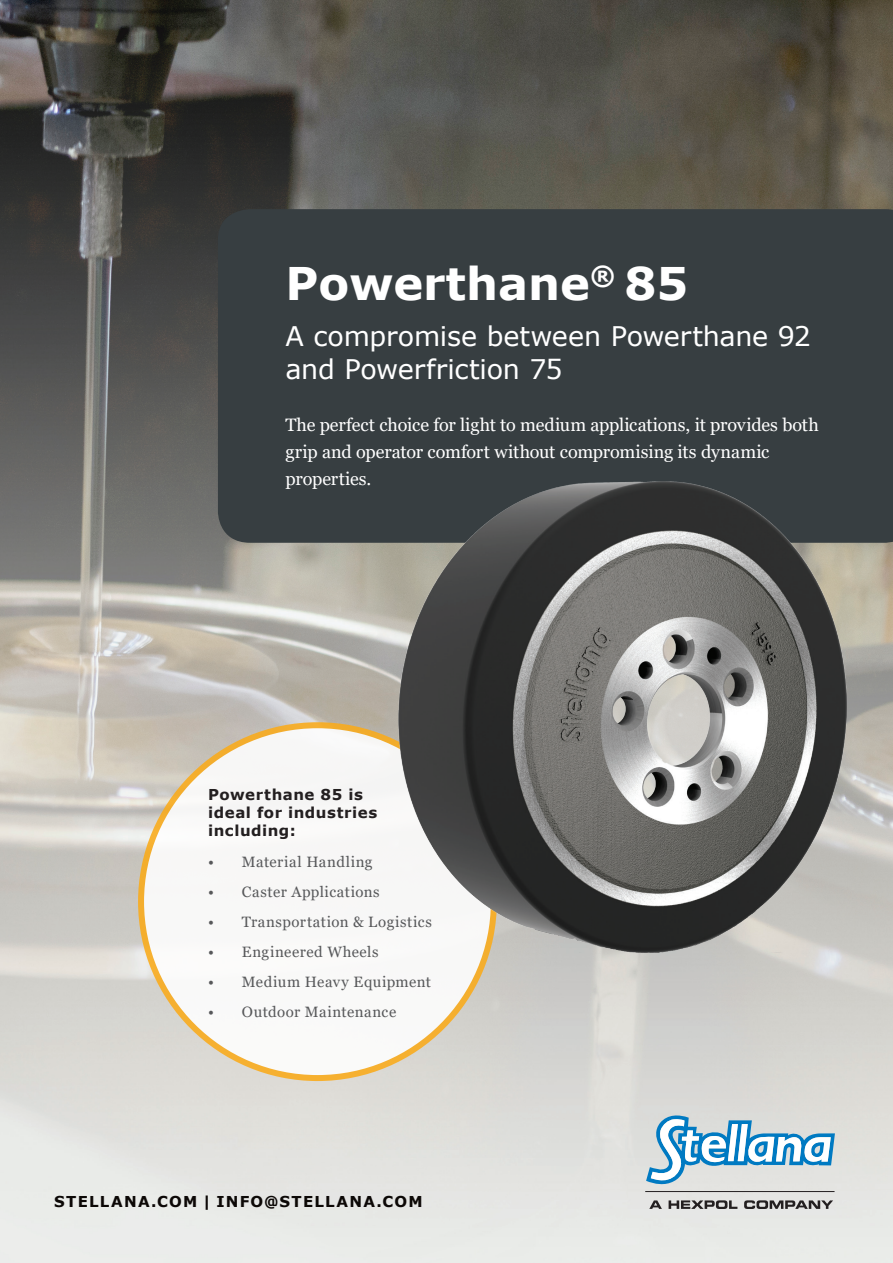
<style>
.page{position:relative;width:893px;height:1263px;background:#fff}
.page>*{position:absolute;margin:0;border:0;box-sizing:border-box;transform-origin:0 0}
.t1{font:700 45px "Verdana";color:#fff}
.t2{font:27px/32.4px "Verdana";letter-spacing:-.01em;color:#fff}
.t3{font:18px/27px "Georgia";letter-spacing:-.01em;color:#fff}
.t4{font:15px "Georgia";letter-spacing:.035em;color:#57585a}
.t5{font:700 15px/18px "Verdana";letter-spacing:.035em;color:#231f20}
.t6{font:700 15px "Verdana";letter-spacing:.08em;color:#0c0806}
</style>
<div class="page">
<img style="left:0;top:0;width:893px;height:1263px">
<svg style="left:649px;top:1200px;width:13px;height:9px"></svg>
<svg style="left:669px;top:1200px;width:68px;height:9px"></svg>
<svg style="left:744px;top:1200px;width:89px;height:9px"></svg>
<hr style="left:645px;top:1191px;width:189px;height:1px;background:#231f20">
<svg style="left:646px;top:1114px;width:189px;height:72px"></svg>
<div style="left:141px;top:725px;width:353px;height:353px;background:#f8f8f7;border-radius:50%"></div>
<div style="left:218px;top:209px;width:675px;height:334px;background:#373e41"></div>
<img style="left:393px;top:482px;width:454px;height:470px">
<h1 class="t1" style="left:285px;top:252px;width:405px">Powerthane<sup>®</sup> 85</h1>
<h2 class="t2" style="left:285px;top:320px;width:527px">A compromise between Powerthane 92 and Powerfriction 75</h2>
<p class="t3" style="left:285px;top:412px;width:535px">The perfect choice for light to medium applications, it provides both grip and operator comfort without compromising its dynamic properties.</p>
<p class="t5" style="left:208px;top:785px;width:171px">Powerthane 85 is ideal for industries including:</p>
<p class="t4" style="left:208px;top:852px;width:166px">• Material Handling</p>
<p class="t4" style="left:208px;top:882px;width:173px">• Caster Applications</p>
<p class="t4" style="left:208px;top:912px;width:225px">• Transportation &amp; Logistics</p>
<p class="t4" style="left:208px;top:942px;width:172px">• Engineered Wheels</p>
<p class="t4" style="left:208px;top:972px;width:224px">• Medium Heavy Equipment</p>
<p class="t4" style="left:208px;top:1002px;width:190px">• Outdoor Maintenance</p>
<p class="t6" style="left:54px;top:1191px;width:370px">STELLANA.COM | INFO@STELLANA.COM</p>
</div>
